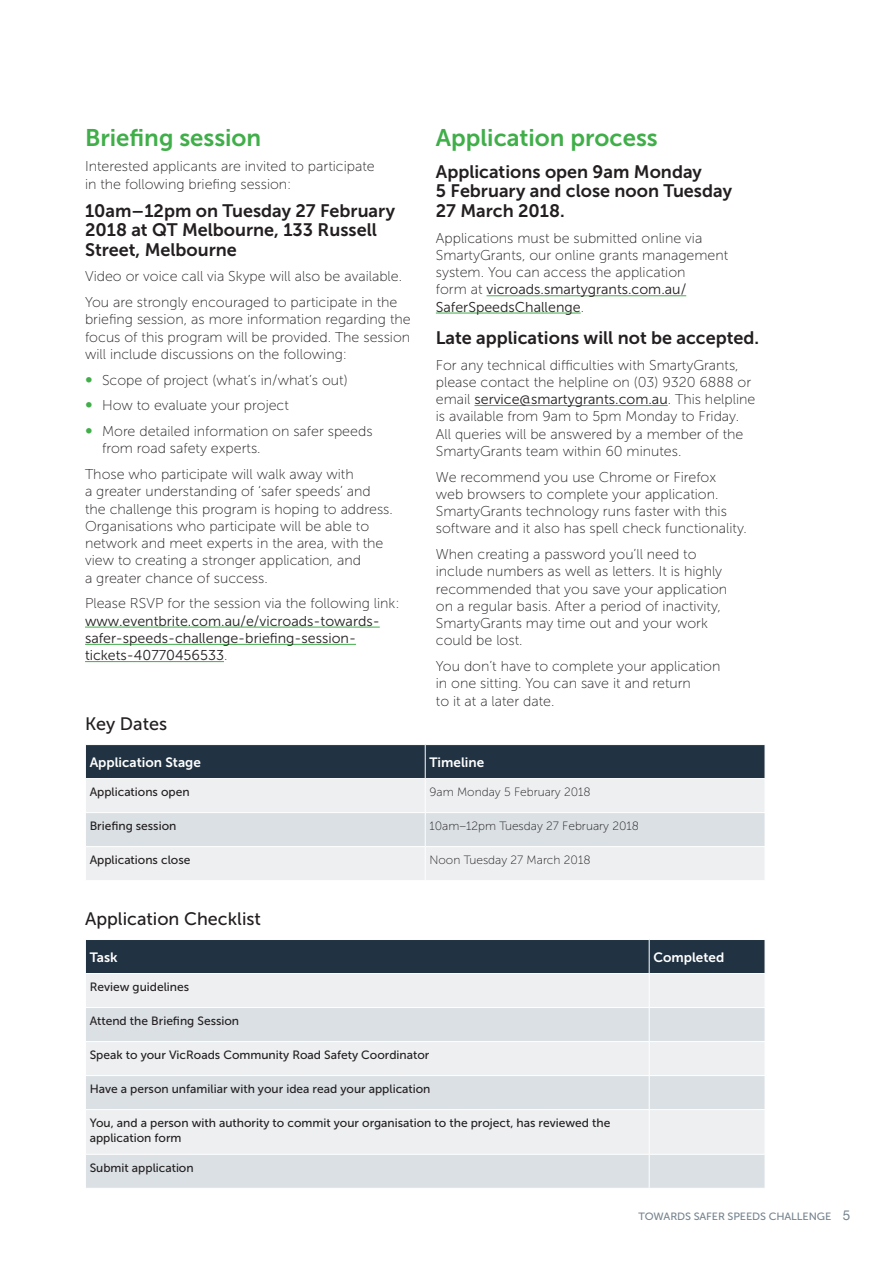
<style>
.page{position:relative;width:893px;height:1263px;background:#fff}
.page>*{position:absolute;margin:0;border:0;box-sizing:border-box;transform-origin:0 0}
.VR_Header_B_green_70{font:24px "Museo Sans 700";color:#40ae49}
.VR_Header_C_black_70{font:18px/19.5px "Museo Sans 700";color:#231f20}
.VR_Header_C_black_70-2{font:18px "Museo Sans 500";color:#231f20}
.VR_Body_Copy_black_1{font:14.25px/17.2px "Museo Sans 100";color:#231f20}
.VR_Body_Copy_black_1-2{font:14.25px/17.2px "Museo Sans 300";color:#231f20}
.VR_Table_heading_whi{font:13.5px "Museo Sans 700";color:#fff}
.VR_Table_text_black{font:12px/14.4px "Museo Sans 500";color:#231f20}
.VR_Table_text_black-2{font:12px "Museo Sans 100";color:#231f20}
.t1{font:10.5px "Museo Sans 500";letter-spacing:-.01em;color:#76848f;scale:1.04 1}
.s1{font-family:"Museo Sans 500";font-size:15px;color:#40ae49}
.s2{font-family:"Museo Sans 100"}
.s3{font-family:"Museo Sans 300"}
.s4{font-family:"Helvetica Neue";font-size:13.5px}
</style>
<div class="page">
<hr style="left:85px;top:627px;width:295px;height:1px;background:#40ae49">
<hr style="left:85px;top:644px;width:271px;height:1px;background:#40ae49">
<hr style="left:85px;top:661px;width:139px;height:1px;background:#40ae49">
<hr style="left:486px;top:295px;width:200px;height:1px;background:#40ae49">
<hr style="left:436px;top:313px;width:145px;height:1px;background:#40ae49">
<hr style="left:474px;top:405px;width:194px;height:1px;background:#40ae49">
<div style="left:86px;top:745px;width:679px;height:33px;background:#213242"></div>
<div style="left:86px;top:779px;width:678px;height:101px;background:#edeff1"></div>
<div style="left:86px;top:813px;width:679px;height:33px;background:#dae0e4"></div>
<hr style="left:425px;top:745px;width:1px;height:33px;background:#fff">
<hr style="left:425px;top:779px;width:1px;height:33px;background:#fff">
<hr style="left:85px;top:812px;width:340px;height:1px;background:#fff">
<hr style="left:425px;top:812px;width:340px;height:1px;background:#fff">
<hr style="left:425px;top:813px;width:1px;height:33px;background:#fff">
<hr style="left:85px;top:846px;width:340px;height:1px;background:#fff">
<hr style="left:425px;top:846px;width:340px;height:1px;background:#fff">
<hr style="left:425px;top:847px;width:1px;height:33px;background:#fff">
<div style="left:86px;top:940px;width:679px;height:33px;background:#213242"></div>
<div style="left:86px;top:974px;width:678px;height:33px;background:#edeff1"></div>
<svg style="left:86px;top:1008px;width:679px;height:180px;background:#e2e6e9"></svg>
<hr style="left:649px;top:940px;width:1px;height:33px;background:#fff">
<hr style="left:649px;top:974px;width:1px;height:33px;background:#fff">
<hr style="left:649px;top:1008px;width:1px;height:33px;background:#fff">
<hr style="left:85px;top:1041px;width:564px;height:1px;background:#fff">
<hr style="left:649px;top:1041px;width:116px;height:1px;background:#fff">
<hr style="left:649px;top:1042px;width:1px;height:33px;background:#fff">
<hr style="left:85px;top:1075px;width:564px;height:1px;background:#fff">
<hr style="left:649px;top:1075px;width:116px;height:1px;background:#fff">
<hr style="left:649px;top:1076px;width:1px;height:33px;background:#fff">
<hr style="left:85px;top:1109px;width:564px;height:1px;background:#fff">
<hr style="left:649px;top:1109px;width:116px;height:1px;background:#fff">
<hr style="left:649px;top:1110px;width:1px;height:44px;background:#fff">
<hr style="left:85px;top:1154px;width:564px;height:1px;background:#fff">
<hr style="left:649px;top:1154px;width:116px;height:1px;background:#fff">
<hr style="left:649px;top:1155px;width:1px;height:33px;background:#fff">
<p class="VR_Header_B_green_70" style="left:85px;top:124px;width:178px">Briefing session</p>
<p class="VR_Body_Copy_black_1" style="left:85px;top:158px;width:291px">Interested applicants are invited to participate in the following briefing session:</p>
<p class="VR_Header_C_black_70" style="left:85px;top:201px;width:312px">10am–12pm on Tuesday 27 February<br>2018 at QT Melbourne, 133 Russell<br>Street, Melbourne</p>
<p class="VR_Body_Copy_black_1" style="left:85px;top:268px;width:319px">Video or voice call via Skype will also be available.</p>
<p class="VR_Body_Copy_black_1" style="left:85px;top:294px;width:327px">You are strongly encouraged to participate in the briefing session, as more information regarding the focus of this program will be provided. The session will include discussions on the following:</p>
<p class="VR_Body_Copy_black_1" style="left:85px;top:371px;width:264px"><span class="s1">∞</span> Scope of project (what’s in/what’s out)</p>
<p class="VR_Body_Copy_black_1" style="left:85px;top:397px;width:205px"><span class="s1">∞</span> How to evaluate your project</p>
<p class="VR_Body_Copy_black_1" style="left:102px;top:423px;width:272px;text-indent:-17px"><span class="s1">∞</span> More detailed information on safer speeds from road safety experts.</p>
<p class="VR_Body_Copy_black_1" style="left:85px;top:466px;width:309px">Those who participate will walk away with<br>a greater understanding of ‘safer speeds’ and the challenge this program is hoping to address.<br>Organisations who participate will be able to network and meet experts in the area, with the view to creating a stronger application, and<br>a greater chance of success.</p>
<p class="VR_Body_Copy_black_1-2" style="left:85px;top:595px;width:316px"><span class="s2">Please RSVP for the session via the following link: </span>www.eventbrite.com.au/e/vicroads-towards&shy;safer-speeds-challenge-briefing-session&shy;tickets-40770456533<span class="s2">.</span></p>
<p class="VR_Header_B_green_70" style="left:436px;top:124px;width:223px">Application process</p>
<p class="VR_Header_C_black_70" style="left:436px;top:162px;width:298px">Applications open 9am Monday<br>5 February and close noon Tuesday<br>27 March 2018.</p>
<p class="VR_Body_Copy_black_1" style="left:436px;top:229px;width:294px">Applications must be submitted online via SmartyGrants, our online grants management system. You can access the application<br>form at <span class="s3">vicroads.smartygrants.com.au/ SaferSpeedsChallenge</span>.</p>
<p class="VR_Header_C_black_70" style="left:436px;top:328px;width:325px">Late applications will not be accepted.</p>
<p class="VR_Body_Copy_black_1" style="left:436px;top:356px;width:321px">For any technical difficulties with SmartyGrants, please contact the helpline on (03) 9320 6888 or email <span class="s3">service@smartygrants.com.au</span>. This helpline is available from 9am to 5pm Monday to Friday.<br>All queries will be answered by a member of the SmartyGrants team within 60 minutes.</p>
<p class="VR_Body_Copy_black_1" style="left:436px;top:468px;width:313px">We recommend you use Chrome or Firefox web browsers to complete your application.<br>SmartyGrants technology runs faster with this software and it also has spell check functionality.</p>
<p class="VR_Body_Copy_black_1" style="left:436px;top:546px;width:293px">When creating a password you’ll need to include numbers as well as letters. It is highly recommended that you save your application on a regular basis. After a period of inactivity, SmartyGrants may time out and your work could be lost.</p>
<p class="VR_Body_Copy_black_1" style="left:436px;top:658px;width:286px">You don’t have to complete your application in one sitting. You can save it and return<br>to it at a later date.</p>
<p class="VR_Header_C_black_70-2" style="left:85px;top:714px;width:84px">Key Dates</p>
<p class="VR_Table_heading_whi" style="left:90px;top:754px;width:113px">Application Stage</p>
<p class="VR_Table_heading_whi" style="left:429px;top:754px;width:56px">Timeline</p>
<p class="VR_Table_text_black" style="left:90px;top:785px;width:102px">Applications open</p>
<p class="VR_Table_text_black-2" style="left:429px;top:786px;width:163px">9am Monday 5 February 2018</p>
<p class="VR_Table_text_black" style="left:90px;top:819px;width:88px">Briefing session</p>
<p class="VR_Table_text_black-2" style="left:429px;top:820px;width:211px">10am–12pm Tuesday 27 February 2018</p>
<p class="VR_Table_text_black" style="left:90px;top:853px;width:102px">Applications close</p>
<p class="VR_Table_text_black-2" style="left:429px;top:854px;width:163px">Noon Tuesday 27 March 2018</p>
<p class="VR_Header_C_black_70-2" style="left:85px;top:908px;width:178px">Application Checklist</p>
<p class="VR_Table_heading_whi" style="left:90px;top:949px;width:30px">Task</p>
<p class="VR_Table_heading_whi" style="left:653px;top:949px;width:72px">Completed</p>
<p class="VR_Table_text_black" style="left:90px;top:980px;width:101px">Review guidelines</p>
<p class="VR_Table_text_black" style="left:90px;top:1014px;width:151px">Attend the Briefing Session</p>
<p class="VR_Table_text_black" style="left:90px;top:1048px;width:341px">Speak to your VicRoads Community Road Safety Coordinator</p>
<p class="VR_Table_text_black" style="left:90px;top:1082px;width:342px">Have a person unfamiliar with your idea read your application</p>
<p class="VR_Table_text_black" style="left:90px;top:1116px;width:522px">You, and a person with authority to commit your organisation to the project, has reviewed the application form</p>
<p class="VR_Table_text_black" style="left:90px;top:1160px;width:106px">Submit application</p>
<p class="t1" style="left:639px;top:1210px;width:205px">TOWARDS SAFER SPEEDS CHALLENGE <span class="s4">5</span></p>
</div>
